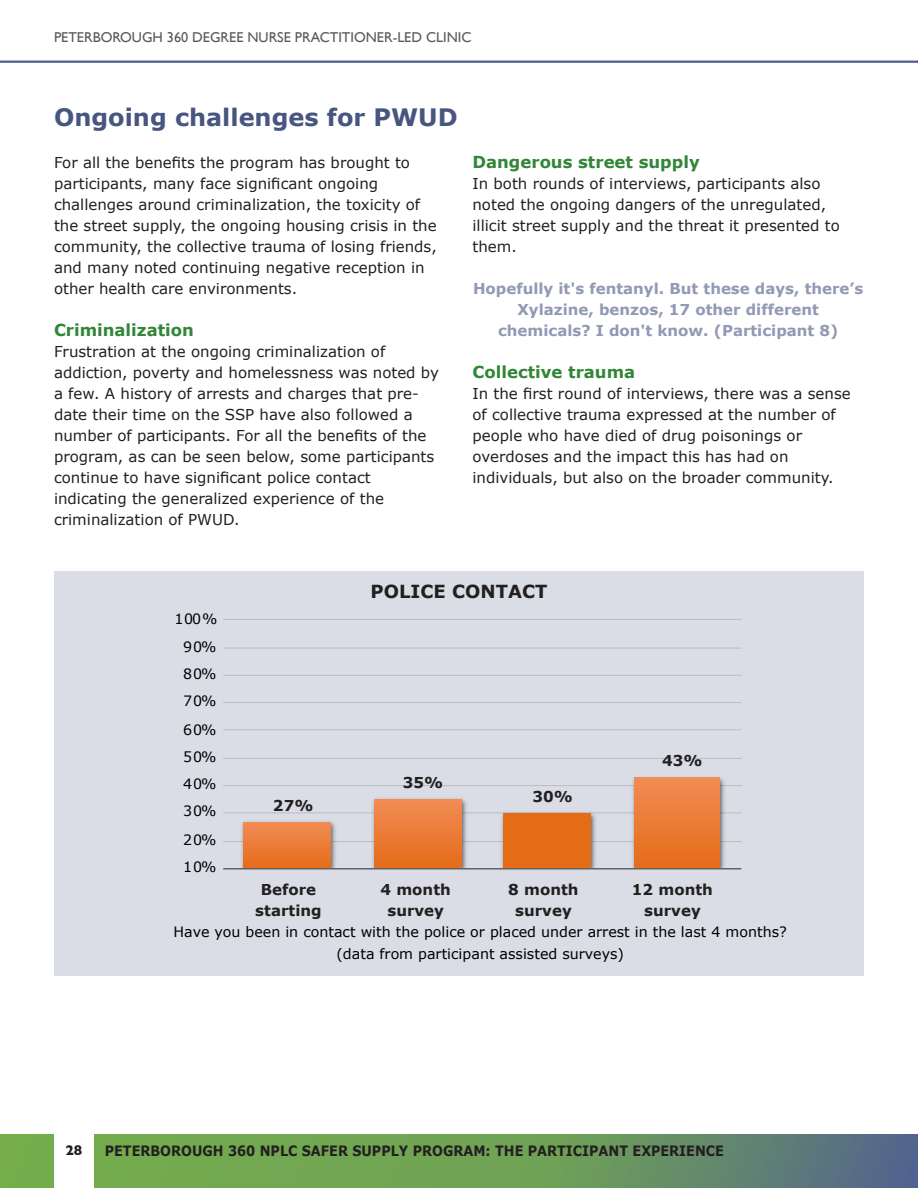
<style>
.page{position:relative;width:918px;height:1188px;background:#fff}
.page>*{position:absolute;margin:0;border:0;box-sizing:border-box;transform-origin:0 0}
.t1{font:700 24px "Verdana";color:#495581}
.t2{font:700 18px "Verdana";color:#231f20}
.t3{font:700 16.5px "Verdana";color:#338638}
.t4{font:15px/21px "Verdana";color:#231f20}
.t5{font:700 15px/21px "Verdana";color:#9299b4;text-align:center}
.t6{font:700 15px/21px "Verdana";color:#231f20;text-align:center}
.t7{font:14.25px/21.9px "Verdana";color:#000;text-align:center}
.t8{font:700 14.25px "Verdana";color:#231f20;scale:.9 1}
.t9{font:14.25px "Gill Sans";color:#58595b}
.t10{font:700 14.25px "Gill Sans";color:#231f20}
</style>
<div class="page">
<hr style="left:0;top:61px;width:918px;height:2px;background:#505d93">
<svg style="left:0;top:1134px;width:917px;height:54px"></svg>
<div style="left:54px;top:1127px;width:40px;height:61px;background:#fff"></div>
<hr style="left:917px;top:1134px;width:1px;height:54px;background:#52618f">
<div style="left:54px;top:571px;width:810px;height:404px;background:#dadde5"></div>
<hr style="left:223px;top:841px;width:518px;height:1px;background:#bcbdc0">
<hr style="left:223px;top:813px;width:518px;height:1px;background:#bcbdc0">
<hr style="left:223px;top:785px;width:518px;height:1px;background:#bcbdc0">
<hr style="left:223px;top:758px;width:518px;height:1px;background:#bcbdc0">
<hr style="left:223px;top:729px;width:518px;height:1px;background:#bcbdc0">
<hr style="left:223px;top:702px;width:518px;height:1px;background:#bcbdc0">
<hr style="left:223px;top:675px;width:518px;height:1px;background:#bcbdc0">
<hr style="left:223px;top:648px;width:518px;height:1px;background:#bcbdc0">
<hr style="left:223px;top:619px;width:518px;height:1px;background:#bcbdc0">
<img style="left:241px;top:821px;width:95px;height:47px">
<img style="left:369px;top:798px;width:101px;height:70px">
<img style="left:498px;top:812px;width:102px;height:56px">
<img style="left:628px;top:777px;width:101px;height:91px">
<div style="left:244px;top:822px;width:86px;height:46px;background:linear-gradient(to bottom,#f18c56,#e66d1a)"></div>
<div style="left:374px;top:799px;width:87px;height:69px;background:linear-gradient(to bottom,#f18c55,#e56c18)"></div>
<div style="left:504px;top:814px;width:86px;height:54px;background:#e56b17"></div>
<div style="left:634px;top:778px;width:85px;height:90px;background:linear-gradient(to bottom,#f18c55,#e56c19)"></div>
<hr style="left:223px;top:868px;width:518px;height:2px;background:#636466">
<p class="t9" style="left:54px;top:32px;width:419px">PETERBOROUGH 360 DEGREE NURSE PRACTITIONER-LED CLINIC</p>
<h1 class="t1" style="left:54px;top:108px;width:405px">Ongoing challenges for PWUD</h1>
<p class="t4" style="left:54px;top:153px;width:384px">For all the benefits the program has brought to participants, many face significant ongoing challenges around criminalization, the toxicity of the street supply, the ongoing housing crisis in the community, the collective trauma of losing friends, and many noted continuing negative reception in other health care environments.</p>
<p class="t3" style="left:54px;top:323px;width:142px">Criminalization</p>
<p class="t4" style="left:54px;top:342px;width:387px">Frustration at the ongoing criminalization of addiction, poverty and homelessness was noted by a few. A history of arrests and charges that pre&shy;date their time on the SSP have also followed a number of participants. For all the benefits of the program, as can be seen below, some participants continue to have significant police contact indicating the generalized experience of the criminalization of PWUD.</p>
<p class="t3" style="left:472px;top:155px;width:229px">Dangerous street supply</p>
<p class="t4" style="left:472px;top:174px;width:369px">In both rounds of interviews, participants also noted the ongoing dangers of the unregulated, illicit street supply and the threat it presented to them.</p>
<p class="t5" style="left:473px;top:279px;width:392px">Hopefully it's fentanyl. But these days, there’s<br>Xylazine, benzos, 17 other different chemicals? I don't know. (Participant 8)</p>
<p class="t3" style="left:472px;top:365px;width:164px">Collective trauma</p>
<p class="t4" style="left:472px;top:384px;width:380px">In the first round of interviews, there was a sense of collective trauma expressed at the number of people who have died of drug poisonings or overdoses and the impact this has had on individuals, but also on the broader community.</p>
<p class="t7" style="left:174px;top:610px;width:45px">100%</p>
<p class="t7" style="left:183px;top:637px;width:35px">90%</p>
<p class="t7" style="left:183px;top:664px;width:35px">80%</p>
<p class="t7" style="left:183px;top:691px;width:35px">70%</p>
<p class="t7" style="left:183px;top:720px;width:35px">60%</p>
<p class="t7" style="left:183px;top:747px;width:35px">50%</p>
<p class="t7" style="left:183px;top:774px;width:35px">40%</p>
<p class="t7" style="left:183px;top:802px;width:35px">30%</p>
<p class="t7" style="left:183px;top:830px;width:35px">20%</p>
<p class="t7" style="left:183px;top:857px;width:35px">10%</p>
<p class="t2" style="left:370px;top:584px;width:178px">POLICE CONTACT</p>
<p class="t6" style="left:273px;top:796px;width:42px">27%</p>
<p class="t6" style="left:403px;top:773px;width:42px">35%</p>
<p class="t6" style="left:532px;top:787px;width:42px">30%</p>
<p class="t6" style="left:662px;top:752px;width:42px">43%</p>
<p class="t6" style="left:255px;top:880px;width:68px">Before starting</p>
<p class="t6" style="left:381px;top:880px;width:72px">4 month survey</p>
<p class="t6" style="left:508px;top:880px;width:72px">8 month survey</p>
<p class="t6" style="left:632px;top:880px;width:83px">12 month survey</p>
<p class="t7" style="left:174px;top:922px;width:615px">Have you been in contact with the police or placed under arrest in the last 4 months? (data from participant assisted surveys)</p>
<p class="t10" style="left:66px;top:1145px;width:18px">28</p>
<p class="t8" style="left:105px;top:1145px;width:689px">PETERBOROUGH 360 NPLC SAFER SUPPLY PROGRAM: THE PARTICIPANT EXPERIENCE</p>
</div>
